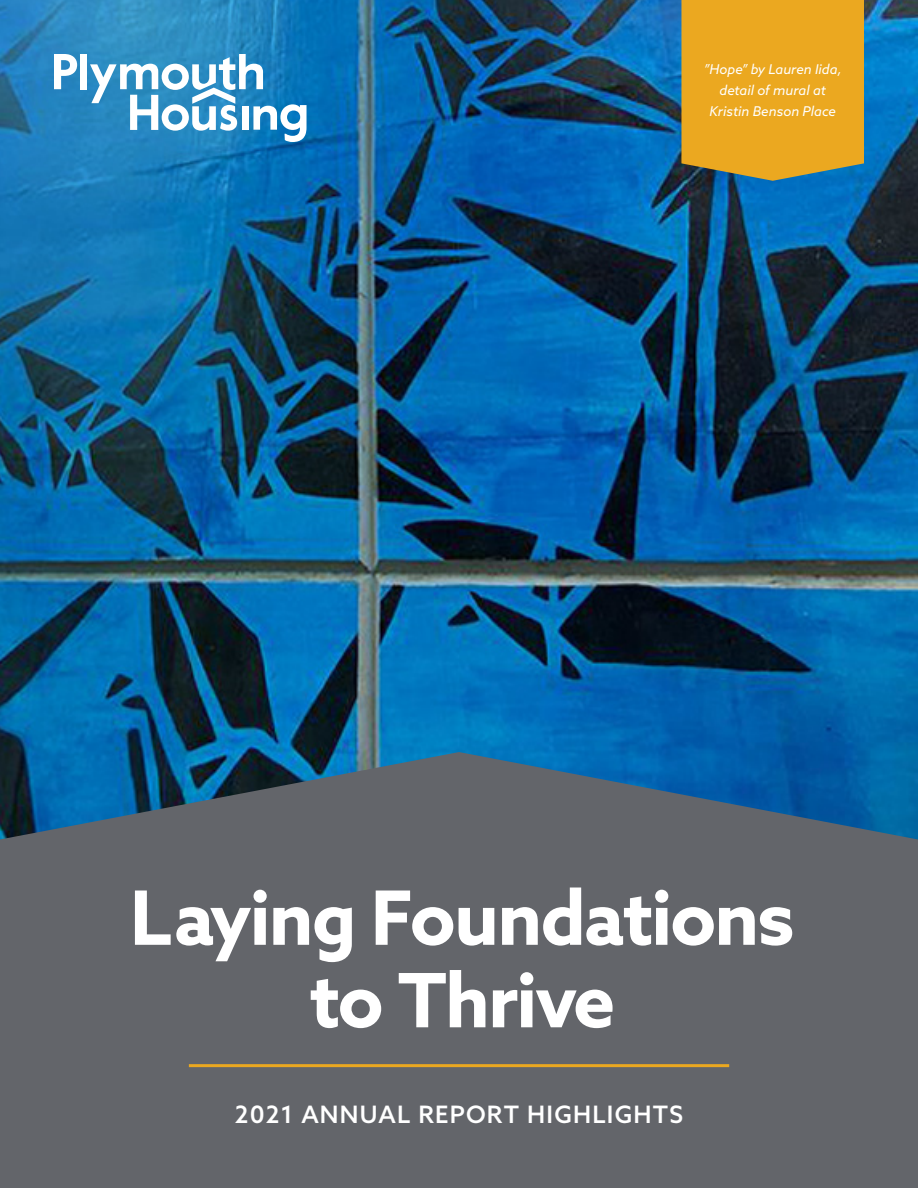
<style>
.page{position:relative;width:918px;height:1188px;background:#fff}
.page>*{position:absolute;margin:0;border:0;box-sizing:border-box;transform-origin:0 0}
.t1{font:700 75px/82.5px "Azo Sans";letter-spacing:-.025em;color:#fff;text-align:center}
.t2{font:500 24px "Azo Sans";letter-spacing:.05em;color:#fff}
.t3{font:italic 13.5px/21px "Azo Sans";color:#fff;text-align:center}
</style>
<div class="page">
<img style="left:0;top:0;width:918px;height:752px">
<div style="left:681px;top:0;width:183px;height:181px;background:#eba820"></div>
<svg style="left:54px;top:54px;width:23px;height:35px"></svg>
<div style="left:80px;top:54px;width:7px;height:35px;background:#fff"></div>
<svg style="left:90px;top:54px;width:217px;height:88px"></svg>
<svg style="left:0;top:752px;width:918px;height:436px;fill:#63656a"></svg>
<hr style="left:189px;top:1064px;width:540px;height:3px;background:#eba820">
<p class="t3" style="left:704px;top:58px;width:139px">”Hope” by Lauren Iida, detail of mural at<br>Kristin Benson Place</p>
<p class="t1" style="left:130px;top:875px;width:666px">Laying Foundations to Thrive</p>
<p class="t2" style="left:235px;top:1099px;width:450px">2021 ANNUAL REPORT HIGHLIGHTS</p>
</div>
